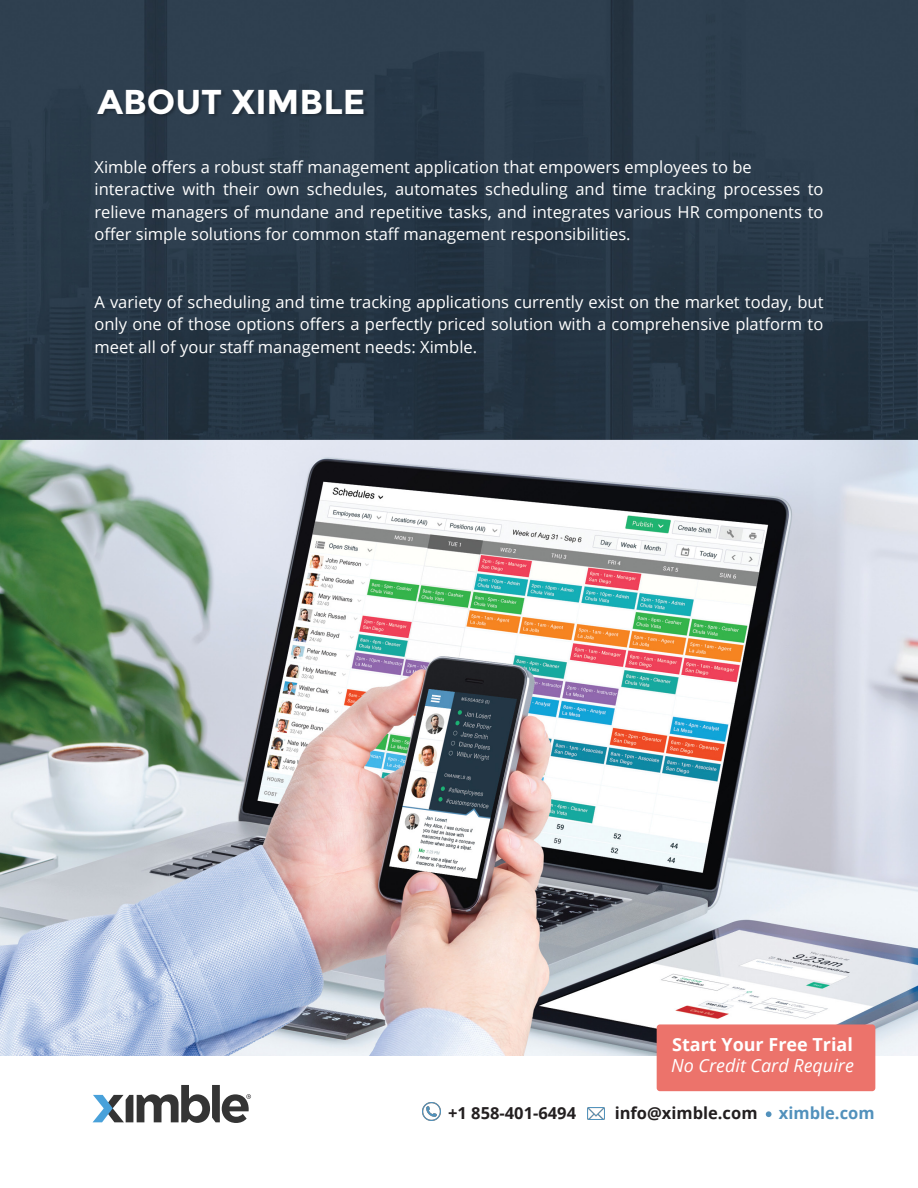
<style>
.page{position:relative;width:918px;height:1188px;background:#fff}
.page>*{position:absolute;margin:0;border:0;box-sizing:border-box;transform-origin:0 0}
.t1{font:700 34.5px "Montserrat";color:#fff}
.t2{font:italic 18px "Open Sans";color:#fff}
.t3{font:700 18px "Open Sans";color:#fff}
.t4{font:16.5px/22.5px "Open Sans";color:#fff}
.t5{font:700 16.5px "Open Sans";color:#231f20}
.t6{font:700 16.5px "Open Sans";color:#5291bc}
</style>
<div class="page">
<img style="left:0;top:0;width:918px;height:1056px">
<img style="left:96px;top:83px;width:275px;height:45px">
<div style="left:657px;top:1024px;width:218px;height:67px;background:#ec736b;border-radius:3px"></div>
<img style="left:587px;top:1107px;width:18px;height:13px">
<img style="left:423px;top:1103px;width:17px;height:18px">
<svg style="left:766px;top:1111px;width:6px;height:6px"></svg>
<svg style="left:93px;top:1085px;width:158px;height:38px"></svg>
<h1 class="t1" style="left:97px;top:81px;width:270px">ABOUT XIMBLE</h1>
<p class="t4" style="left:95px;top:155px;width:730px">Ximble offers a robust staff management application that empowers employees to be interactive with their own schedules, automates scheduling and time tracking processes to relieve managers of mundane and repetitive tasks, and integrates various HR components to offer simple solutions for common staff management responsibilities.</p>
<p class="t4" style="left:95px;top:290px;width:731px;text-align:justify">A variety of scheduling and time tracking applications currently exist on the market today, but only one of those options offers a perfectly priced solution with a comprehensive platform to meet all of your staff management needs: Ximble.</p>
<p class="t3" style="left:672px;top:1031px;width:182px">Start Your Free Trial</p>
<p class="t2" style="left:671px;top:1053px;width:184px">No Credit Card Require</p>
<p class="t5" style="left:448px;top:1102px;width:129px">+1 858-401-6494</p>
<p class="t5" style="left:615px;top:1102px;width:144px">info@ximble.com</p>
<p class="t6" style="left:779px;top:1102px;width:97px">ximble.com</p>
</div>
